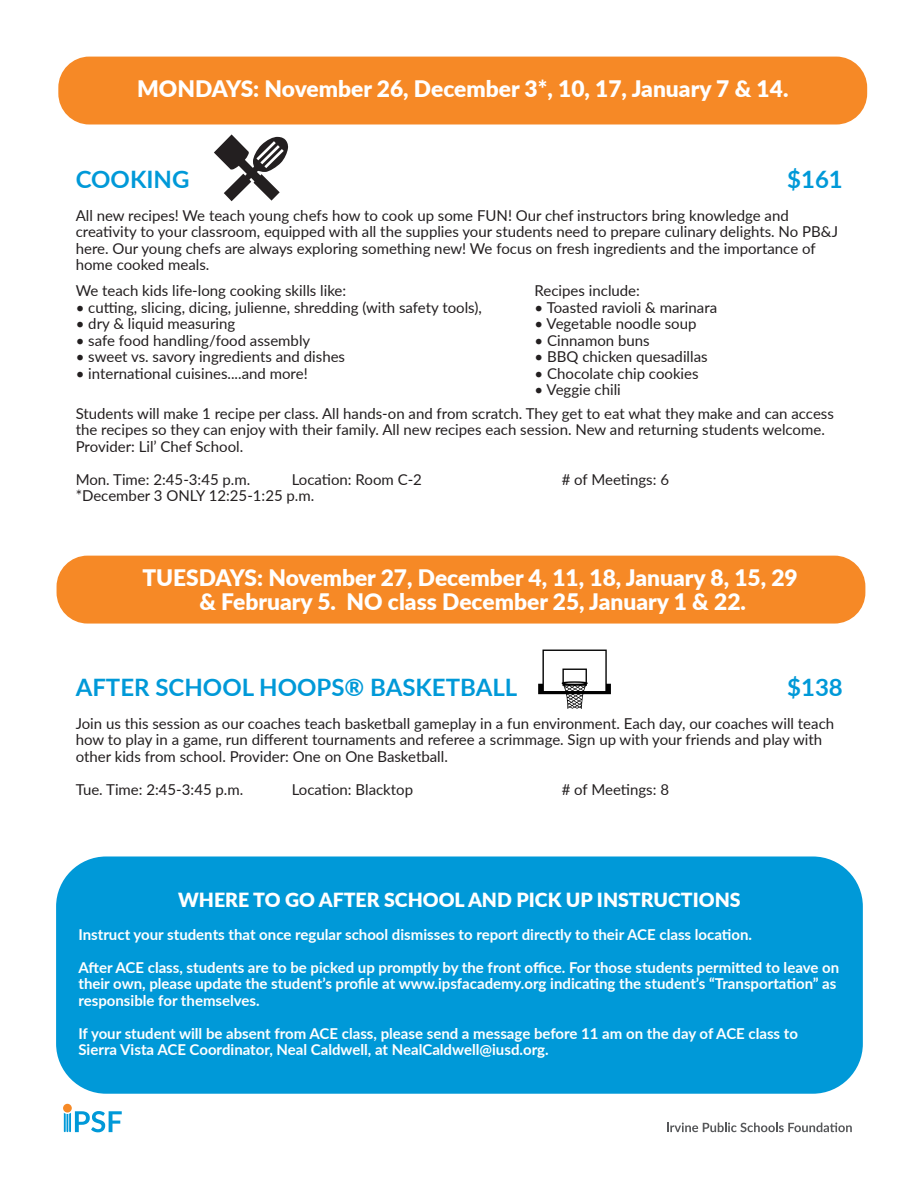
<style>
.page{position:relative;width:918px;height:1188px;background:#fff}
.page>*{position:absolute;margin:0;border:0;box-sizing:border-box;transform-origin:0 0}
.t1{font:700 24px "Lato";color:#0099d8}
.t2{font:900 22.8px/24px "Lato";color:#fff;text-align:center}
.t3{font:900 19.5px "Lato";color:#fff}
.t4{font:15px/16.5px "Lato";color:#231f20}
.t5{font:700 15px/16.5px "Lato";color:#fff}
</style>
<div class="page">
<div style="left:57px;top:556px;width:808px;height:68px;background:#f68926;border-radius:31px"></div>
<div style="left:58px;top:57px;width:809px;height:67px;background:#f68926;border-radius:31px"></div>
<div style="left:56px;top:856px;width:807px;height:238px;background:#0099d8;border-radius:50px"></div>
<div style="left:63px;top:1104px;width:9px;height:9px;background:#f68926;border-radius:50%"></div>
<svg style="left:64px;top:1111px;width:58px;height:21px"></svg>
<svg style="left:667px;top:1123px;width:185px;height:9px"></svg>
<svg style="left:538px;top:650px;width:73px;height:59px"></svg>
<svg style="left:214px;top:134px;width:74px;height:67px"></svg>
<h2 class="t2" style="left:137px;top:76px;width:653px">MONDAYS: November 26, December 3*, 10, 17, January 7 &amp; 14.</h2>
<h1 class="t1" style="left:76px;top:161px;width:115px">COOKING</h1>
<h1 class="t1" style="left:787px;top:161px;width:57px">$161</h1>
<p class="t4" style="left:76px;top:207px;width:764px">All new recipes! We teach young chefs how to cook up some FUN! Our chef instructors bring knowledge and creativity to your classroom, equipped with all the supplies your students need to prepare culinary delights. No PB&amp;J here. Our young chefs are always exploring something new! We focus on fresh ingredients and the importance of home cooked meals.</p>
<p class="t4" style="left:76px;top:282px;width:272px">We teach kids life-long cooking skills like:</p>
<p class="t4" style="left:76px;top:299px;width:408px">• cutting, slicing, dicing, julienne, shredding (with safety tools),</p>
<p class="t4" style="left:76px;top:315px;width:161px">• dry &amp; liquid measuring</p>
<p class="t4" style="left:76px;top:332px;width:236px">• safe food handling/food assembly</p>
<p class="t4" style="left:76px;top:348px;width:271px">• sweet vs. savory ingredients and dishes</p>
<p class="t4" style="left:76px;top:365px;width:233px">• international cuisines....and more!</p>
<p class="t4" style="left:535px;top:282px;width:107px">Recipes include:</p>
<p class="t4" style="left:535px;top:299px;width:184px">• Toasted ravioli &amp; marinara</p>
<p class="t4" style="left:535px;top:315px;width:163px">• Vegetable noodle soup</p>
<p class="t4" style="left:535px;top:332px;width:117px">• Cinnamon buns</p>
<p class="t4" style="left:535px;top:348px;width:175px">• BBQ chicken quesadillas</p>
<p class="t4" style="left:535px;top:365px;width:166px">• Chocolate chip cookies</p>
<p class="t4" style="left:535px;top:381px;width:88px">• Veggie chili</p>
<p class="t4" style="left:76px;top:405px;width:760px">Students will make 1 recipe per class. All hands-on and from scratch. They get to eat what they make and can access the recipes so they can enjoy with their family. All new recipes each session. New and returning students welcome.<br>Provider: Lil’ Chef School.</p>
<p class="t4" style="left:76px;top:471px;width:176px">Mon. Time: 2:45-3:45 p.m.</p>
<p class="t4" style="left:292px;top:471px;width:132px">Location: Room C-2</p>
<p class="t4" style="left:562px;top:471px;width:109px"># of Meetings: 6</p>
<p class="t4" style="left:76px;top:487px;width:240px">*December 3 ONLY 12:25-1:25 p.m.</p>
<h2 class="t2" style="left:142px;top:565px;width:657px">TUESDAYS: November 27, December 4, 11, 18, January 8, 15, 29 &amp; February 5. NO class December 25, January 1 &amp; 22.</h2>
<h1 class="t1" style="left:76px;top:669px;width:443px">AFTER SCHOOL HOOPS® BASKETBALL</h1>
<h1 class="t1" style="left:787px;top:669px;width:57px">$138</h1>
<p class="t4" style="left:76px;top:714px;width:760px">Join us this session as our coaches teach basketball gameplay in a fun environment. Each day, our coaches will teach how to play in a game, run different tournaments and referee a scrimmage. Sign up with your friends and play with other kids from school. Provider: One on One Basketball.</p>
<p class="t4" style="left:76px;top:780px;width:169px">Tue. Time: 2:45-3:45 p.m.</p>
<p class="t4" style="left:292px;top:780px;width:123px">Location: Blacktop</p>
<p class="t4" style="left:562px;top:780px;width:109px"># of Meetings: 8</p>
<h3 class="t3" style="left:178px;top:885px;width:564px">WHERE TO GO AFTER SCHOOL AND PICK UP INSTRUCTIONS</h3>
<p class="t5" style="left:78px;top:925px;width:675px">Instruct your students that once regular school dismisses to report directly to their ACE class location.</p>
<p class="t5" style="left:78px;top:958px;width:762px">After ACE class, students are to be picked up promptly by the front office. For those students permitted to leave on their own, please update the student’s profile at www.ipsfacademy.org indicating the student’s “Transportation” as responsible for themselves.</p>
<p class="t5" style="left:78px;top:1024px;width:721px">If your student will be absent from ACE class, please send a message before 11 am on the day of ACE class to<br>Sierra Vista ACE Coordinator, Neal Caldwell, at NealCaldwell@iusd.org.</p>
</div>
